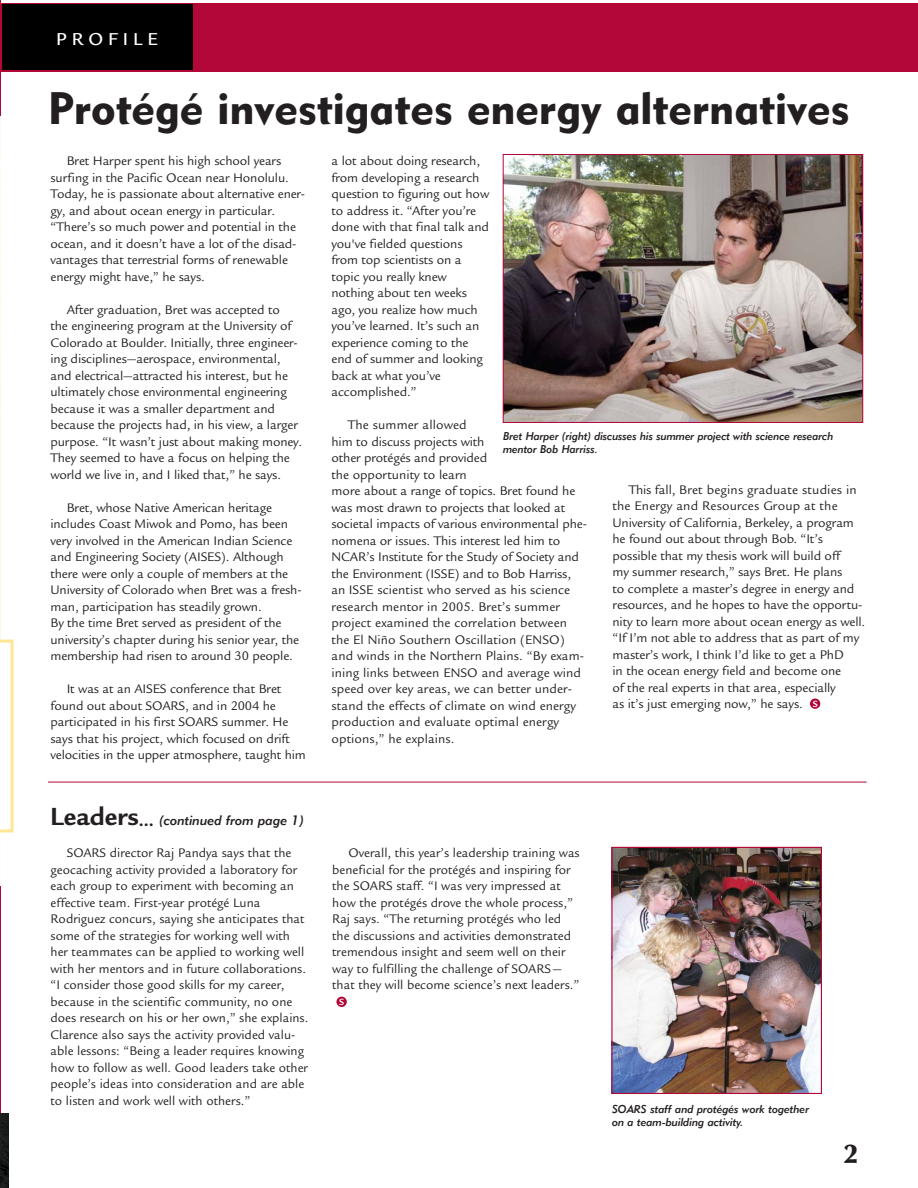
<style>
.page{position:relative;width:918px;height:1188px;background:#fff}
.page>*{position:absolute;margin:0;border:0;box-sizing:border-box;transform-origin:0 0}
.t1{font:45px "Geometric 415 BT Black A";color:#231f20}
.t2{font:900 27px "Optima";color:#231f20}
.t3{font:500 18.75px "Legacy Sans";letter-spacing:.27em;color:#fff}
.t4{font:13.5px/16.5px "Legacy Sans";letter-spacing:-.01em;color:#231f20}
.t5{font:13.5px "Geometric 415 BT Medium Italic A";color:#231f20}
.t6{font:11.25px/12.5px "Geometric 415 BT Medium Italic A";letter-spacing:-.005em;color:#231f20}
.t7{font:700 9.75px "Legacy Sans";color:#fff}
.s1{font-weight:700;font-size:9.75px;color:#fff}
.s2{font-family:"Legacy Sans";font-weight:700;font-size:27px}
.s3{font-family:"Legacy Sans";font-weight:700;font-size:18px}
</style>
<div class="page">
<img style="left:0;top:154px;width:1px;height:731px">
<img style="left:0;top:1114px;width:9px;height:74px">
<svg style="left:0;top:640px;width:14px;height:192px"></svg>
<div style="left:1px;top:3px;width:917px;height:68px;background:#b30738"></div>
<img style="left:613px;top:849px;width:207px;height:243px">
<div style="left:611px;top:847px;width:211px;height:247px;border:1px solid #b30738"></div>
<div style="left:336px;top:997px;width:11px;height:10px;background:#b30738;border-radius:50%"></div>
<div style="left:3px;top:5px;width:190px;height:65px;background:#000"></div>
<div style="left:810px;top:698px;width:10px;height:11px;background:#b30738;border-radius:50%"></div>
<img style="left:505px;top:156px;width:356px;height:265px">
<div style="left:503px;top:154px;width:360px;height:269px;border:1px solid #b30738"></div>
<hr style="left:48px;top:782px;width:819px;height:1px;background:#b30738">
<h3 class="t3" style="left:56px;top:32px;width:103px">PROFILE</h3>
<h1 class="t1" style="left:48px;top:92px;width:803px">Protégé investigates energy alternatives</h1>
<p class="t4" style="left:51px;top:154px;width:256px;text-indent:16px">Bret Harper spent his high school years surfing in the Pacific Ocean near Honolulu.<br>Today, he is passionate about alternative ener&shy;gy, and about ocean energy in particular. “There’s so much power and potential in the ocean, and it doesn’t have a lot of the disad&shy;vantages that terrestrial forms of renewable energy might have,” he says.</p>
<p class="t4" style="left:51px;top:302px;width:253px;text-indent:16px">After graduation, Bret was accepted to<br>the engineering program at the University of Colorado at Boulder. Initially, three engineer&shy;ing disciplines—aerospace, environmental, and electrical—attracted his interest, but he ultimately chose environmental engineering because it was a smaller department and because the projects had, in his view, a larger purpose. “It wasn’t just about making money.<br>They seemed to have a focus on helping the world we live in, and I liked that,” he says.</p>
<p class="t4" style="left:51px;top:500px;width:253px;text-indent:16px">Bret, whose Native American heritage includes Coast Miwok and Pomo, has been very involved in the American Indian Science and Engineering Society (AISES). Although there were only a couple of members at the University of Colorado when Bret was a fresh&shy;man, participation has steadily grown.<br>By the time Bret served as president of the university’s chapter during his senior year, the membership had risen to around 30 people.</p>
<p class="t4" style="left:51px;top:682px;width:257px;text-indent:16px">It was at an AISES conference that Bret found out about SOARS, and in 2004 he participated in his first SOARS summer. He says that his project, which focused on drift velocities in the upper atmosphere, taught him</p>
<p class="t4" style="left:332px;top:154px;width:159px">a lot about doing research, from developing a research question to figuring out how to address it. “After you’re done with that final talk and you've fielded questions from top scientists on a topic you really knew nothing about ten weeks ago, you realize how much you’ve learned. It’s such an experience coming to the end of summer and looking back at what you’ve accomplished.”</p>
<p class="t4" style="left:332px;top:418px;width:257px;text-indent:16px">The summer allowed<br>him to discuss projects with<br>other protégés and provided<br>the opportunity to learn<br>more about a range of topics. Bret found he was most drawn to projects that looked at societal impacts of various environmental phe&shy;nomena or issues. This interest led him to NCAR’s Institute for the Study of Society and the Environment (ISSE) and to Bob Harriss, an ISSE scientist who served as his science research mentor in 2005. Bret’s summer project examined the correlation between the El Niño Southern Oscillation (ENSO) and winds in the Northern Plains. “By exam&shy;ining links between ENSO and average wind speed over key areas, we can better under&shy;stand the effects of climate on wind energy production and evaluate optimal energy options,” he explains.</p>
<p class="t6" style="left:503px;top:431px;width:332px">Bret Harper (right) discusses his summer project with science research mentor Bob Harriss.</p>
<p class="t4" style="left:613px;top:483px;width:254px;text-indent:16px">This fall, Bret begins graduate studies in the Energy and Resources Group at the University of California, Berkeley, a program he found out about through Bob. “It’s possible that my thesis work will build off<br>my summer research,” says Bret. He plans<br>to complete a master’s degree in energy and resources, and he hopes to have the opportu&shy;nity to learn more about ocean energy as well. “If I’m not able to address that as part of my master’s work, I think I’d like to get a PhD<br>in the ocean energy field and become one<br>of the real experts in that area, especially<br>as it’s just emerging now,” he says. <span class="s1">S</span></p>
<p class="t5" style="left:50px;top:816px;width:255px"><span class="s2">Leaders</span><span class="s3">...</span> (continued from page 1)</p>
<p class="t4" style="left:51px;top:846px;width:259px;text-indent:16px">SOARS director Raj Pandya says that the geocaching activity provided a laboratory for each group to experiment with becoming an effective team. First-year protégé Luna Rodriguez concurs, saying she anticipates that some of the strategies for working well with her teammates can be applied to working well with her mentors and in future collaborations. “I consider those good skills for my career, because in the scientific community, no one does research on his or her own,” she explains.<br>Clarence also says the activity provided valu&shy;able lessons: “Being a leader requires knowing how to follow as well. Good leaders take other people’s ideas into consideration and are able to listen and work well with others.”</p>
<p class="t4" style="left:332px;top:846px;width:249px;text-indent:16px">Overall, this year’s leadership training was beneficial for the protégés and inspiring for the SOARS staff. “I was very impressed at how the protégés drove the whole process,” Raj says. “The returning protégés who led the discussions and activities demonstrated tremendous insight and seem well on their way to fulfilling the challenge of SOARS— that they will become science’s next leaders.”</p>
<p class="t7" style="left:339px;top:998px;width:7px">S</p>
<p class="t6" style="left:612px;top:1104px;width:199px">SOARS staff and protégés work together on a team-building activity.</p>
<h2 class="t2" style="left:844px;top:1143px;width:15px">2</h2>
</div>
